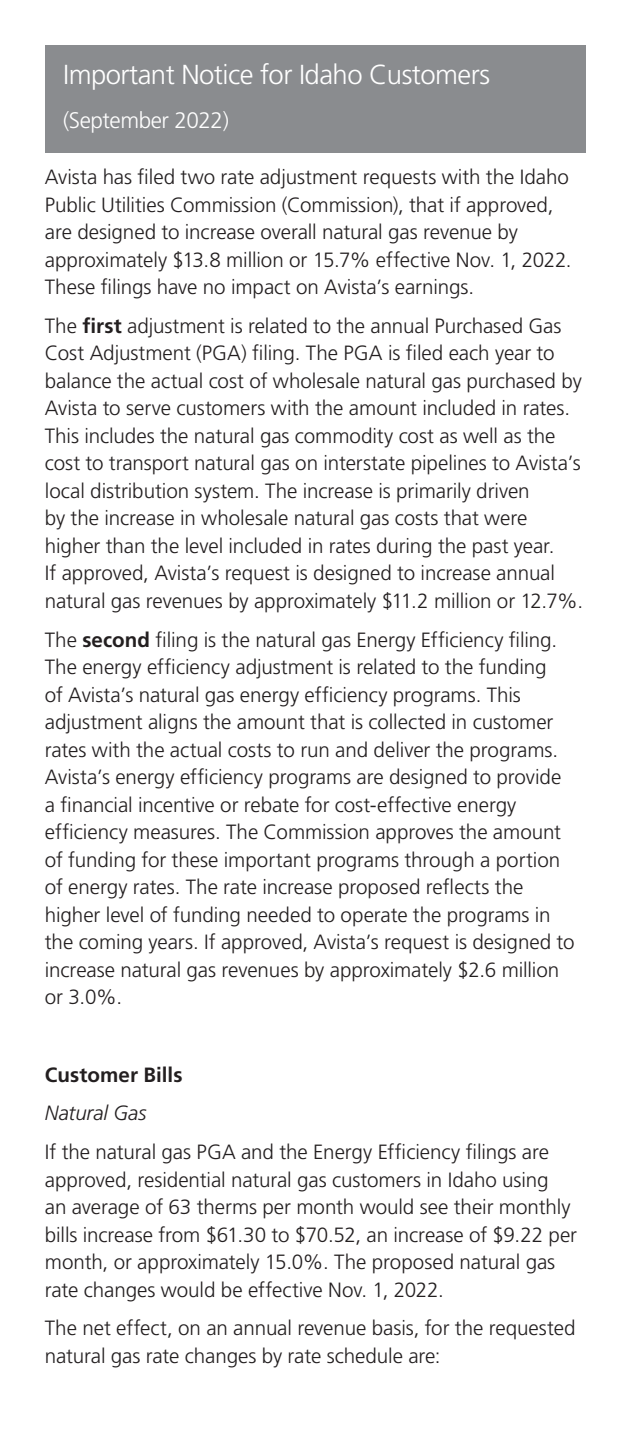
<style>
.page{position:relative;width:630px;height:1440px;background:#fff}
.page>*{position:absolute;margin:0;border:0;box-sizing:border-box;transform-origin:0 0}
.t1{font:300 27.5px "Frutiger LT Std";letter-spacing:-.02em;color:#fff}
.t2{font:300 22.5px "Frutiger LT Std";letter-spacing:-.02em;color:#fff}
.t3{font:300 20.5px/27.5px "Frutiger LT Std";letter-spacing:-.005em;color:#231f20}
.t4{font:700 20.5px "Frutiger LT Std";letter-spacing:.005em;color:#231f20}
.t5{font:italic 300 20.5px "Frutiger LT Std";letter-spacing:-.005em;color:#231f20}
.s1{font-weight:700}
</style>
<div class="page">
<div style="left:45px;top:45px;width:541px;height:108px;background:#8a8c8f"></div>
<p class="t1" style="left:63px;top:59px;width:428px">Important Notice for Idaho Customers</p>
<p class="t2" style="left:63px;top:107px;width:167px">(September 2022)</p>
<p class="t3" style="left:45px;top:164px;width:528px">Avista has filed two rate adjustment requests with the Idaho Public Utilities Commission (Commission), that if approved, are designed to increase overall natural gas revenue by approximately $13.8 million or 15.7% effective Nov. 1, 2022.<br>These filings have no impact on Avista’s earnings.</p>
<p class="t3" style="left:45px;top:312px;width:540px">The <span class="s1">first</span> adjustment is related to the annual Purchased Gas Cost Adjustment (PGA) filing. The PGA is filed each year to balance the actual cost of wholesale natural gas purchased by Avista to serve customers with the amount included in rates.<br>This includes the natural gas commodity cost as well as the cost to transport natural gas on interstate pipelines to Avista’s local distribution system. The increase is primarily driven<br>by the increase in wholesale natural gas costs that were higher than the level included in rates during the past year.<br>If approved, Avista’s request is designed to increase annual natural gas revenues by approximately $11.2 million or 12.7%.</p>
<p class="t3" style="left:45px;top:626px;width:531px">The <span class="s1">second</span> filing is the natural gas Energy Efficiency filing.<br>The energy efficiency adjustment is related to the funding<br>of Avista’s natural gas energy efficiency programs. This adjustment aligns the amount that is collected in customer rates with the actual costs to run and deliver the programs.<br>Avista’s energy efficiency programs are designed to provide a financial incentive or rebate for cost-effective energy efficiency measures. The Commission approves the amount of funding for these important programs through a portion of energy rates. The rate increase proposed reflects the higher level of funding needed to operate the programs in the coming years. If approved, Avista’s request is designed to increase natural gas revenues by approximately $2.6 million or 3.0%.</p>
<p class="t4" style="left:45px;top:1063px;width:139px">Customer Bills</p>
<p class="t5" style="left:45px;top:1102px;width:103px">Natural Gas</p>
<p class="t3" style="left:45px;top:1139px;width:534px">If the natural gas PGA and the Energy Efficiency filings are approved, residential natural gas customers in Idaho using<br>an average of 63 therms per month would see their monthly bills increase from $61.30 to $70.52, an increase of $9.22 per month, or approximately 15.0%. The proposed natural gas rate changes would be effective Nov. 1, 2022.</p>
<p class="t3" style="left:45px;top:1315px;width:532px">The net effect, on an annual revenue basis, for the requested natural gas rate changes by rate schedule are:</p>
</div>
